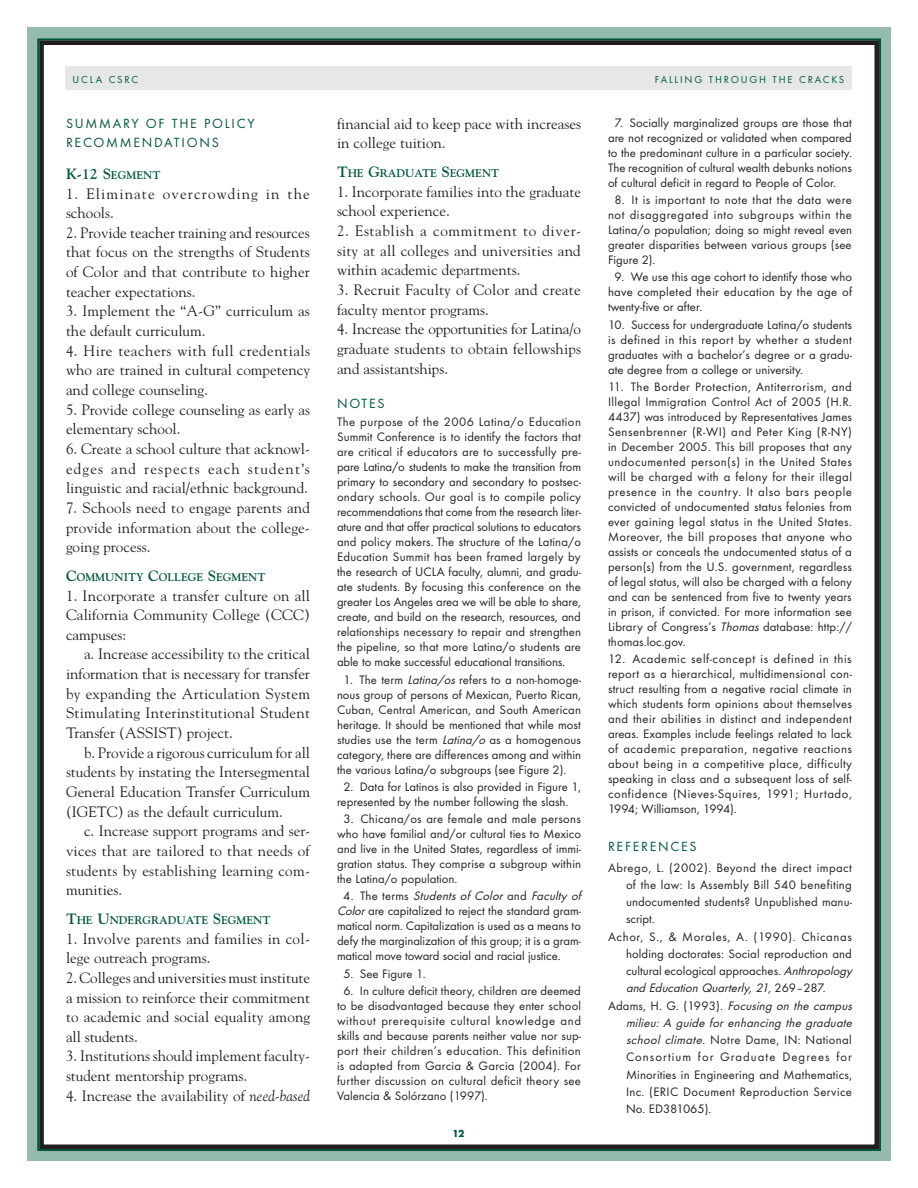
<style>
.page{position:relative;width:918px;height:1188px;background:#fff}
.page>*{position:absolute;margin:0;border:0;box-sizing:border-box;transform-origin:0 0}
._01body_no_ind{font:15px/19.6px "Goudy";color:#231f20;text-align:justify}
._01body_no_ind-2{font:15px/19.6px "Goudy";letter-spacing:.075em;color:#231f20}
._02sub1{font:13.8px/19.6px "Futura T";letter-spacing:.125em;color:#005838}
._03works{font:12.75px/15px "Futura T";letter-spacing:.005em;color:#231f20;text-align:justify}
._03references{font:12.75px/17.2px "Futura T";letter-spacing:.015em;color:#231f20;text-align:justify}
._02sub2{font:700 11.1px "Goudy";color:#005838}
.t1{font:10.5px "Futura T";letter-spacing:.17em;color:#005838}
.t2{font:700 10.5px "Futura T";color:#005838}
.s1{font-size:14.85px}
.s2{font-style:italic}
</style>
<div class="page">
<div style="left:27px;top:27px;width:864px;height:1134px;border:12px solid #95bbaf"></div>
<div style="left:39px;top:40px;width:840px;height:1109px;border:4px solid #231f20"></div>
<div style="left:65px;top:66px;width:787px;height:24px;background:#e6e7e9"></div>
<p class="t1" style="left:73px;top:74px;width:24px">UCLA</p>
<p class="t1" style="left:109px;top:74px;width:31px">CSRC</p>
<p class="t1" style="left:655px;top:74px;width:191px">Falling through the Crac ks</p>
<p class="_02sub1" style="left:66px;top:113px;width:190px">Summary of the Policy<br>Recommendations</p>
<p class="_02sub2" style="left:66px;top:168px;width:96px"><span class="s1">K-12 S</span>EGMENT</p>
<p class="_01body_no_ind-2" style="left:66px;top:183px;width:245px">1. Eliminate overcrowding in the schools.</p>
<p class="_01body_no_ind" style="left:66px;top:222px;width:245px">2. Provide teacher training and resources that focus on the strengths of Students of Color and that contribute to higher teacher expectations.</p>
<p class="_01body_no_ind" style="left:66px;top:301px;width:245px">3. Implement the “A-G” curriculum as the default curriculum.</p>
<p class="_01body_no_ind" style="left:66px;top:340px;width:246px">4. Hire teachers with full credentials who are trained in cultural competency and college counseling.</p>
<p class="_01body_no_ind" style="left:66px;top:399px;width:246px">5. Provide college counseling as early as elementary school.</p>
<p class="_01body_no_ind" style="left:66px;top:438px;width:246px">6. Create a school culture that acknowl&shy;edges and respects each student’s linguistic and racial/ethnic background.</p>
<p class="_01body_no_ind" style="left:66px;top:497px;width:245px">7. Schools need to engage parents and provide information about the college&shy;going process.</p>
<p class="_02sub2" style="left:66px;top:570px;width:201px"><span class="s1">C</span>OMMUNITY <span class="s1">C</span>OLLEGE <span class="s1">S</span>EGMENT</p>
<p class="_01body_no_ind" style="left:66px;top:585px;width:246px">1. Incorporate a transfer culture on all California Community College (CCC) campuses:</p>
<p class="_01body_no_ind" style="left:66px;top:644px;width:246px;text-indent:18px">a. Increase accessibility to the critical information that is necessary for transfer by expanding the Articulation System Stimulating Interinstitutional Student Transfer (ASSIST) project.</p>
<p class="_01body_no_ind" style="left:66px;top:742px;width:246px;text-indent:18px">b. Provide a rigorous curriculum for all students by instating the Intersegmental General Education Transfer Curriculum (IGETC) as the default curriculum.</p>
<p class="_01body_no_ind" style="left:66px;top:821px;width:246px;text-indent:18px">c. Increase support programs and ser&shy;vices that are tailored to that needs of students by establishing learning com&shy;munities.</p>
<p class="_02sub2" style="left:66px;top:913px;width:206px"><span class="s1">T</span>HE <span class="s1">U</span>NDERGRADUATE <span class="s1">S</span>EGMENT</p>
<p class="_01body_no_ind" style="left:66px;top:928px;width:246px">1. Involve parents and families in col&shy;lege outreach programs.</p>
<p class="_01body_no_ind" style="left:66px;top:967px;width:246px">2. Colleges and universities must in-sti-tute a mission to reinforce their commitment to academic and social equality among all students.</p>
<p class="_01body_no_ind" style="left:66px;top:1046px;width:246px">3. Institutions should implement faculty&shy;student mentorship programs.</p>
<p class="_01body_no_ind" style="left:66px;top:1085px;width:246px">4. Increase the availability of <span class="s2">need-based</span></p>
<p class="_01body_no_ind" style="left:337px;top:113px;width:246px">financial aid to keep pace with increases in college tuition.</p>
<p class="_02sub2" style="left:337px;top:167px;width:164px"><span class="s1">T</span>HE <span class="s1">G</span>RADUATE <span class="s1">S</span>EGMENT</p>
<p class="_01body_no_ind" style="left:337px;top:181px;width:246px">1. Incorporate families into the graduate school experience.</p>
<p class="_01body_no_ind" style="left:337px;top:221px;width:246px">2. Establish a commitment to diver&shy;sity at all colleges and universities and within academic departments.</p>
<p class="_01body_no_ind" style="left:337px;top:280px;width:245px">3. Recruit Faculty of Color and create faculty mentor programs.</p>
<p class="_01body_no_ind" style="left:337px;top:319px;width:246px">4. Increase the opportunities for Latina/o graduate students to obtain fellowships and assistantships.</p>
<p class="_02sub1" style="left:337px;top:394px;width:49px">N otes</p>
<p class="_03works" style="left:337px;top:414px;width:246px">The purpose of the 2006 Latina/o Education Summit Conference is to identify the factors that are critical if educators are to successfully pre&shy;pare Latina/o students to make the transition from primary to secondary and secondary to postsec&shy;ondary schools. Our goal is to compile policy recommendations that come from the research liter&shy;ature and that offer practical solutions to educators and policy makers. The structure of the Latina/o Education Summit has been framed largely by the research of UCLA faculty, alumni, and gradu&shy;ate students. By focusing this conference on the greater Los Angeles area we will be able to share, create, and build on the research, resources, and relationships necessary to repair and strengthen the pipeline, so that more Latina/o students are able to make successful educational transitions.</p>
<p class="_03works" style="left:337px;top:672px;width:246px;text-indent:6px">1. The term <span class="s2">Latina/os</span> refers to a non-homoge&shy;nous group of persons of Mexican, Puerto Rican, Cuban, Central American, and South American heritage. It should be mentioned that while most studies use the term <span class="s2">Latina/o</span> as a homogenous category, there are differences among and within the various Latina/o subgroups (see Figure 2).</p>
<p class="_03works" style="left:337px;top:779px;width:245px;text-indent:6px">2. Data for Latinos is also provided in Figure 1, represented by the number following the slash.</p>
<p class="_03works" style="left:337px;top:811px;width:246px;text-indent:6px">3. Chicana/os are female and male persons who have familial and/or cultural ties to Mexico and live in the U nited States, regardless of immi&shy;gration status. They comprise a subgroup within the Latina/o population.</p>
<p class="_03works" style="left:337px;top:888px;width:249px;text-align:left;text-indent:6px">4 . T h e te r m s <span class="s2">Students of Color</span> a n d <span class="s2">Faculty of Color</span>are capitalized to reject the standard gram&shy;matical norm. Capitalization is used as a means to defy the marginalization of this group; it is a gram&shy;matical move toward social and racial justice.</p>
<p class="_03works" style="left:343px;top:966px;width:84px">5. See Figure 1.</p>
<p class="_03works" style="left:337px;top:983px;width:246px;text-indent:6px">6. I n culture deficit theory, children are deemed to be disadvantaged because they enter school without prerequisite cultural knowledge and skills and because parents neither value nor sup&shy;port their children’s education. This definition is adapted from Garcia &amp; Garcia (2004). For further discussion on cultural deficit theory see Valencia &amp; Solórzano (1997).</p>
<p class="t2" style="left:453px;top:1127px;width:13px">12</p>
<p class="_03works" style="left:608px;top:115px;width:246px;text-indent:6px">7. Socially marginalized groups are those that are not recognized or validated when compared to the predominant culture in a particular society.<br>The recognition of cultural wealth debunks notions of cultural deficit in regard to People of Color.</p>
<p class="_03works" style="left:608px;top:192px;width:246px;text-indent:6px">8. It is important to note that the data were not disaggregated into subgroups within the Latina/o population; doing so might reveal even greater disparities between various groups (see Figure 2).</p>
<p class="_03works" style="left:608px;top:269px;width:246px;text-indent:6px">9. We use this age cohort to identify those who have completed their education by the age of twenty-five or after.</p>
<p class="_03works" style="left:608px;top:317px;width:246px">10. Success for undergraduate Latina/o students is defined in this report by whether a student graduates with a bachelor’s degree or a gradu&shy;ate degree from a college or university.</p>
<p class="_03works" style="left:608px;top:379px;width:246px">11. The Border Protection, Antiterrorism, and I llegal I mmigration Control Act of 2005 (H .R.<br>4437) was introduced by Representatives James Sensenbrenner (R-WI ) and Peter King (R-NY) in December 2005. This bill proposes that any undocumented person(s) in the U nited States will be charged with a felony for their illegal presence in the country. It also bars people convicted of undocumented status felonies from ever gaining legal status in the U nited States.<br>Moreover, the bill proposes that anyone who assists or conceals the undocumented status of a person(s) from the U .S. government, regardless of legal status, will also be charged with a felony and can be sentenced from five to twenty years in prison, if convicted. For more information see Library of Congress’s <span class="s2">Thomas</span> database: http:// thomas.loc.gov.</p>
<p class="_03works" style="left:608px;top:651px;width:246px">12. Academic self-concept is defined in this report as a hierarchical, multidimensional con&shy;struct resulting from a negative racial climate in which students form opinions about themselves and their abilities in distinct and independent areas. Examples include feelings related to lack of academic preparation, negative reactions about being in a competitive place, difficulty speaking in class and a subsequent loss of self&shy;confidence (N ieves-Squires, 1991; H urtado, 1994; Williamson, 1994).</p>
<p class="_02sub1" style="left:608px;top:837px;width:90px">References</p>
<p class="_03references" style="left:626px;top:859px;width:228px;text-indent:-18px">Abrego, L. (2002). Beyond the direct impact of the law: Is Assembly Bill 540 benefiting undocumented students? U npublished manu&shy;script.</p>
<p class="_03references" style="left:626px;top:928px;width:228px;text-indent:-18px">Achor, S., &amp; Morales, A. (1990). Chicanas hold-ing doctorates: Social reproduction and cultural ecological approaches. <span class="s2">Anthropology and Education Quarterly,21,</span>2 6 9 – 2 8 7.</p>
<p class="_03references" style="left:626px;top:997px;width:231px;text-align:left;text-indent:-18px">Adams, H . G . (1993). <span class="s2">Focusing on the campus milieu: A guide for enhancing the graduate school climate.</span> N otre Dame, IN : N ational Consortium for Graduate Degrees for Minorities in Engineering and Mathematics, I nc. (ERI C Document Reproduction Service No. ED381065).</p>
</div>
